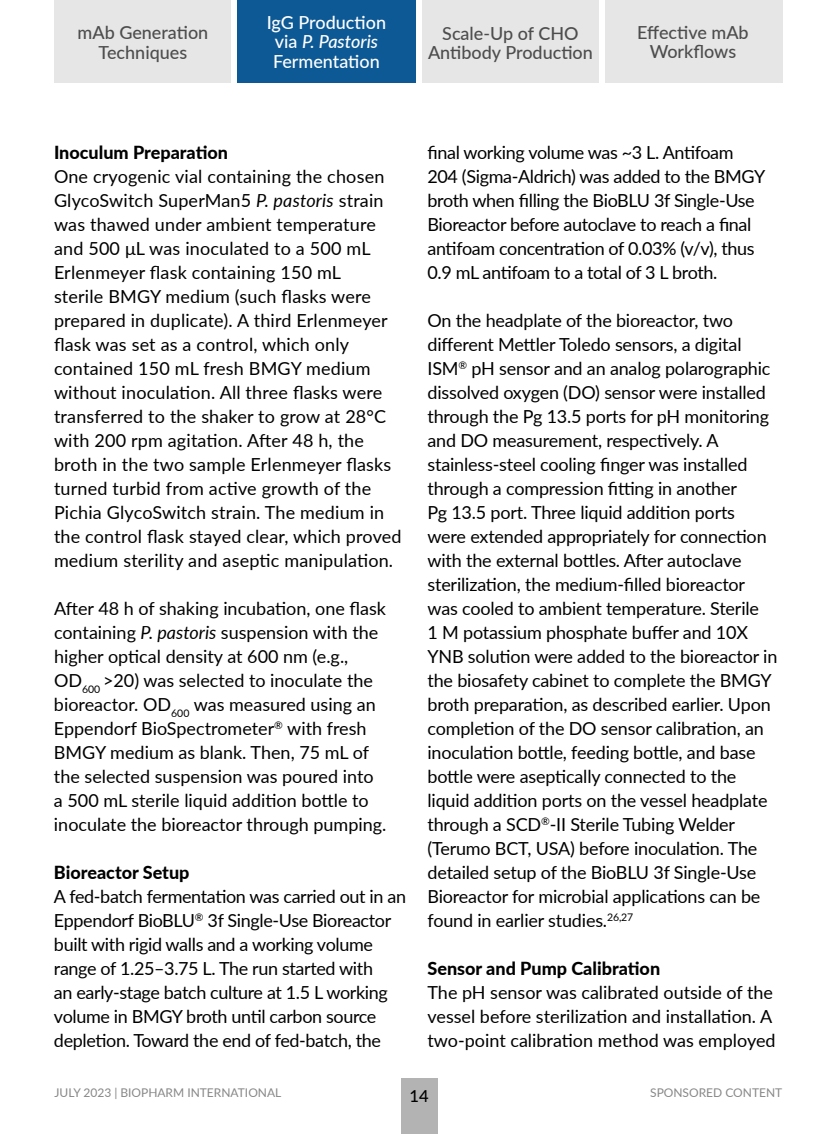
<style>
.page{position:relative;width:837px;height:1134px;background:#fff}
.page>*{position:absolute;margin:0;border:0;box-sizing:border-box;transform-origin:0 0}
.t1{font:18px/24px "Lato";letter-spacing:-.01em;color:#000}
.t2{font:18px/24px "Lato";letter-spacing:.01em;color:#000}
.t3{font:500 18px/19.5px "Lato";color:#4d4d4d;text-align:center}
.t4{font:800 18px "Lato";color:#000}
.t5{font:500 18px/19.5px "Lato";color:#fff;text-align:center}
.t6{font:500 16.5px "Lato";color:#000}
.t7{font:12px "Lato";color:#878787}
.s1{font-style:italic}
</style>
<div class="page">
<div style="left:54px;top:0;width:729px;height:83px;background:#e6e6e6"></div>
<div style="left:237px;top:0;width:179px;height:83px;background:#0d5995"></div>
<div style="left:232px;top:0;width:5px;height:84px;background:#fff"></div>
<div style="left:599px;top:0;width:5px;height:84px;background:#fff"></div>
<div style="left:416px;top:0;width:5px;height:83px;background:#fff"></div>
<div style="left:401px;top:1078px;width:36px;height:56px;background:#b3b3b3"></div>
<p class="t3" style="left:78px;top:22px;width:132px">mAb Generation<br>Techniques</p>
<p class="t5" style="left:267px;top:12px;width:121px">IgG Production via <span class="s1">P. Pastoris<br></span>Fermentation</p>
<p class="t3" style="left:428px;top:23px;width:166px">Scale-Up of CHO<br>Antibody Production</p>
<p class="t3" style="left:637px;top:22px;width:113px">Effective mAb<br>Workflows</p>
<p class="t4" style="left:54px;top:139px;width:176px">Inoculum Preparation</p>
<p class="t2" style="left:54px;top:164px;width:349px">One cryogenic vial containing the chosen GlycoSwitch SuperMan5 <span class="s1">P. pastoris</span> strain was thawed under ambient temperature and 500 μL was inoculated to a 500 mL Erlenmeyer flask containing 150 mL<br>sterile BMGY medium (such flasks were prepared in duplicate). A third Erlenmeyer flask was set as a control, which only contained 150 mL fresh BMGY medium without inoculation. All three flasks were transferred to the shaker to grow at 28°C with 200 rpm agitation. After 48 h, the broth in the two sample Erlenmeyer flasks turned turbid from active growth of the Pichia GlycoSwitch strain. The medium in the control flask stayed clear, which proved medium sterility and aseptic manipulation.</p>
<p class="t1" style="left:54px;top:596px;width:334px">After 48 h of shaking incubation, one flask containing <span class="s1">P. pastoris</span> suspension with the higher optical density at 600 nm (e.g., OD<sub>600</sub> &gt;20) was selected to inoculate the bioreactor. OD<sub>600</sub> was measured using an Eppendorf BioSpectrometer<sup>®</sup> with fresh BMGY medium as blank. Then, 75 mL of the selected suspension was poured into a 500 mL sterile liquid addition bottle to inoculate the bioreactor through pumping.</p>
<p class="t4" style="left:54px;top:859px;width:137px">Bioreactor Setup</p>
<p class="t1" style="left:54px;top:884px;width:354px">A fed-batch fermentation was carried out in an Eppendorf BioBLU<sup>®</sup> 3f Single-Use Bioreactor built with rigid walls and a working volume range of 1.25–3.75 L. The run started with<br>an early-stage batch culture at 1.5 L working volume in BMGY broth until carbon source depletion. Toward the end of fed-batch, the</p>
<p class="t1" style="left:427px;top:140px;width:339px">final working volume was ~3 L. Antifoam 204 (Sigma-Aldrich) was added to the BMGY broth when filling the BioBLU 3f Single-Use Bioreactor before autoclave to reach a final antifoam concentration of 0.03% (v/v), thus 0.9 mL antifoam to a total of 3 L broth.</p>
<p class="t1" style="left:427px;top:308px;width:352px">On the headplate of the bioreactor, two different Mettler Toledo sensors, a digital ISM<sup>®</sup> pH sensor and an analog polarographic dissolved oxygen (DO) sensor were installed through the Pg 13.5 ports for pH monitoring and DO measurement, respectively. A stainless-steel cooling finger was installed through a compression fitting in another<br>Pg 13.5 port. Three liquid addition ports were extended appropriately for connection with the external bottles. After autoclave sterilization, the medium-filled bioreactor was cooled to ambient temperature. Sterile<br>1 M potassium phosphate buffer and 10X YNB solution were added to the bioreactor in the biosafety cabinet to complete the BMGY broth preparation, as described earlier. Upon completion of the DO sensor calibration, an inoculation bottle, feeding bottle, and base bottle were aseptically connected to the liquid addition ports on the vessel headplate through a SCD<sup>®</sup>-II Sterile Tubing Welder (Terumo BCT, USA) before inoculation. The detailed setup of the BioBLU 3f Single-Use Bioreactor for microbial applications can be found in earlier studies.<sup>26,27</sup></p>
<p class="t4" style="left:427px;top:955px;width:234px">Sensor and Pump Calibration</p>
<p class="t1" style="left:427px;top:980px;width:350px">The pH sensor was calibrated outside of the vessel before sterilization and installation. A two-point calibration method was employed</p>
<p class="t7" style="left:54px;top:1084px;width:228px">JULY 2023 | BIOPHARM INTERNATIONAL</p>
<p class="t6" style="left:410px;top:1084px;width:21px">14</p>
<p class="t7" style="left:650px;top:1084px;width:134px">SPONSORED CONTENT</p>
</div>
